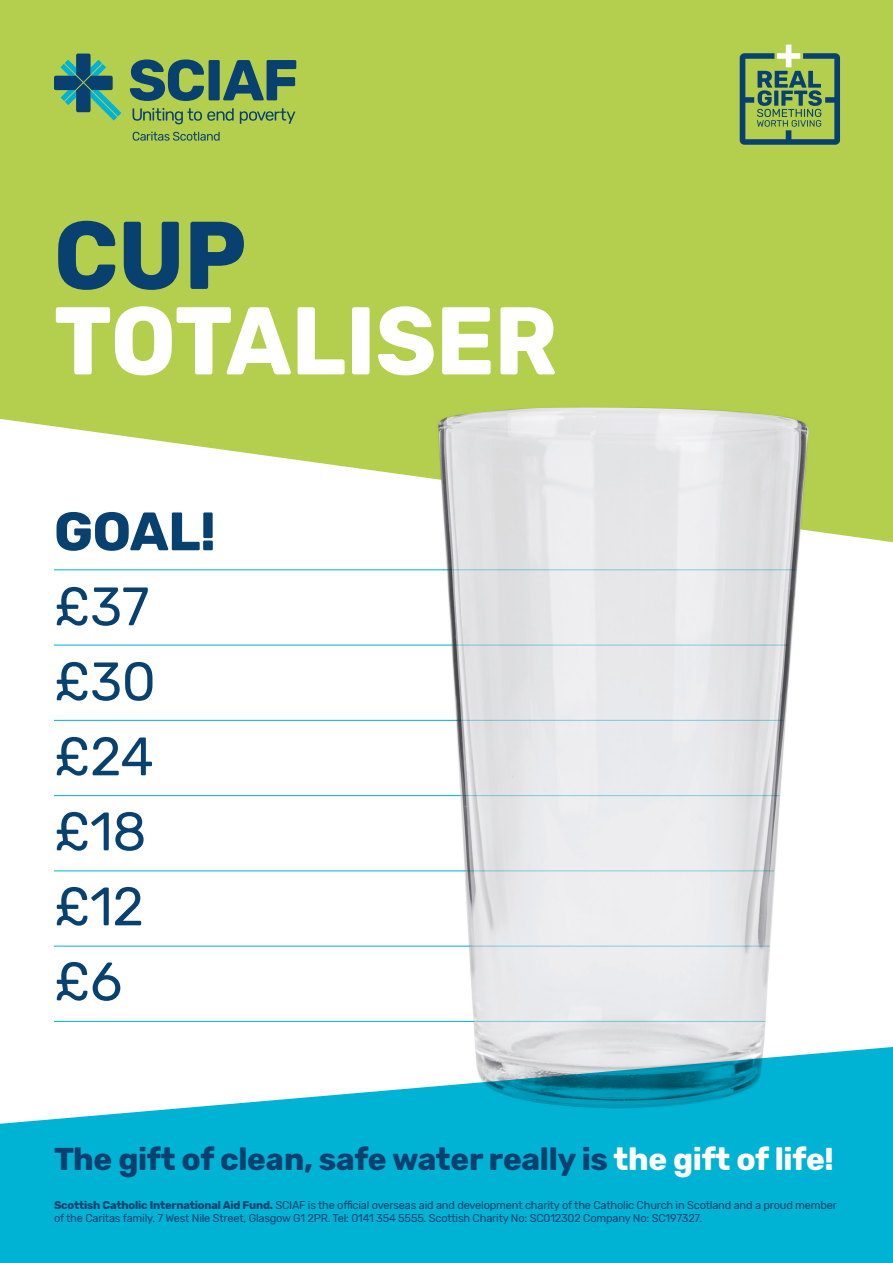
<style>
.page{position:relative;width:893px;height:1263px;background:#fff}
.page>*{position:absolute;margin:0;border:0;box-sizing:border-box;transform-origin:0 0}
.t1{font:700 96px "Rubik";letter-spacing:-.005em;color:#fff;scale:.95 1}
.t2{font:700 96px "Rubik";color:#08406f;scale:.95 1}
.t3{font:54px "Rubik";letter-spacing:-.01em;color:#08406f}
.t4{font:700 54px "Rubik";color:#08406f}
.t5{font:700 31.5px "Rubik";letter-spacing:-.01em;color:#08406f}
.t6{font:11.25px "Rubik";letter-spacing:-.015em;color:#08406f}
.s1{color:#fff}
.s2{font-weight:700}
</style>
<div class="page">
<div style="left:0;top:0;width:893px;height:457px;background:#b4ce4d"></div>
<svg style="left:130px;top:59px;width:166px;height:42px;background:#547e5f"></svg>
<svg style="left:133px;top:108px;width:101px;height:16px;background:#89aa55"></svg>
<svg style="left:240px;top:108px;width:55px;height:16px"></svg>
<svg style="left:133px;top:132px;width:87px;height:9px"></svg>
<svg style="left:54px;top:54px;width:67px;height:67px;background:#5f9b6d"></svg>
<svg style="left:740px;top:45px;width:100px;height:100px;background:#7a9d5c"></svg>
<hr style="left:54px;top:570px;width:395px;height:1px;background:#00b2d3">
<hr style="left:54px;top:645px;width:398px;height:1px;background:#00b2d3">
<hr style="left:54px;top:720px;width:404px;height:1px;background:#00b2d3">
<hr style="left:54px;top:795px;width:407px;height:1px;background:#00b2d3">
<hr style="left:54px;top:871px;width:411px;height:1px;background:#00b2d3">
<hr style="left:54px;top:946px;width:416px;height:1px;background:#00b2d3">
<hr style="left:54px;top:1021px;width:420px;height:1px;background:#00b2d3">
<div style="left:0;top:1100px;width:893px;height:163px;background:#00b2d3"></div>
<img style="left:275px;top:294px;width:618px;height:907px">
<p class="t2" style="left:54px;top:199px;width:204px">CUP</p>
<p class="t1" style="left:54px;top:285px;width:532px">TOTALISER</p>
<p class="t4" style="left:54px;top:500px;width:163px">GOAL!</p>
<p class="t3" style="left:54px;top:576px;width:97px">£37</p>
<p class="t3" style="left:54px;top:651px;width:103px">£30</p>
<p class="t3" style="left:54px;top:726px;width:101px">£24</p>
<p class="t3" style="left:54px;top:801px;width:94px">£18</p>
<p class="t3" style="left:54px;top:876px;width:91px">£12</p>
<p class="t3" style="left:54px;top:951px;width:70px">£6</p>
<p class="t5" style="left:54px;top:1141px;width:781px">The gift of clean, safe water really is <span class="s1">the gift of life!</span></p>
<p class="t6" style="left:54px;top:1198px;width:785px"><span class="s2">Scottish Catholic International Aid Fund.</span> SCIAF is the official overseas aid and development charity of the Catholic Church in Scotland and a proud member</p>
<p class="t6" style="left:54px;top:1212px;width:650px">of the Caritas family. 7 West Nile Street, Glasgow G1 2PR. Tel: 0141 354 5555. Scottish Charity No: SC012302 Company No: SC197327.</p>
</div>
